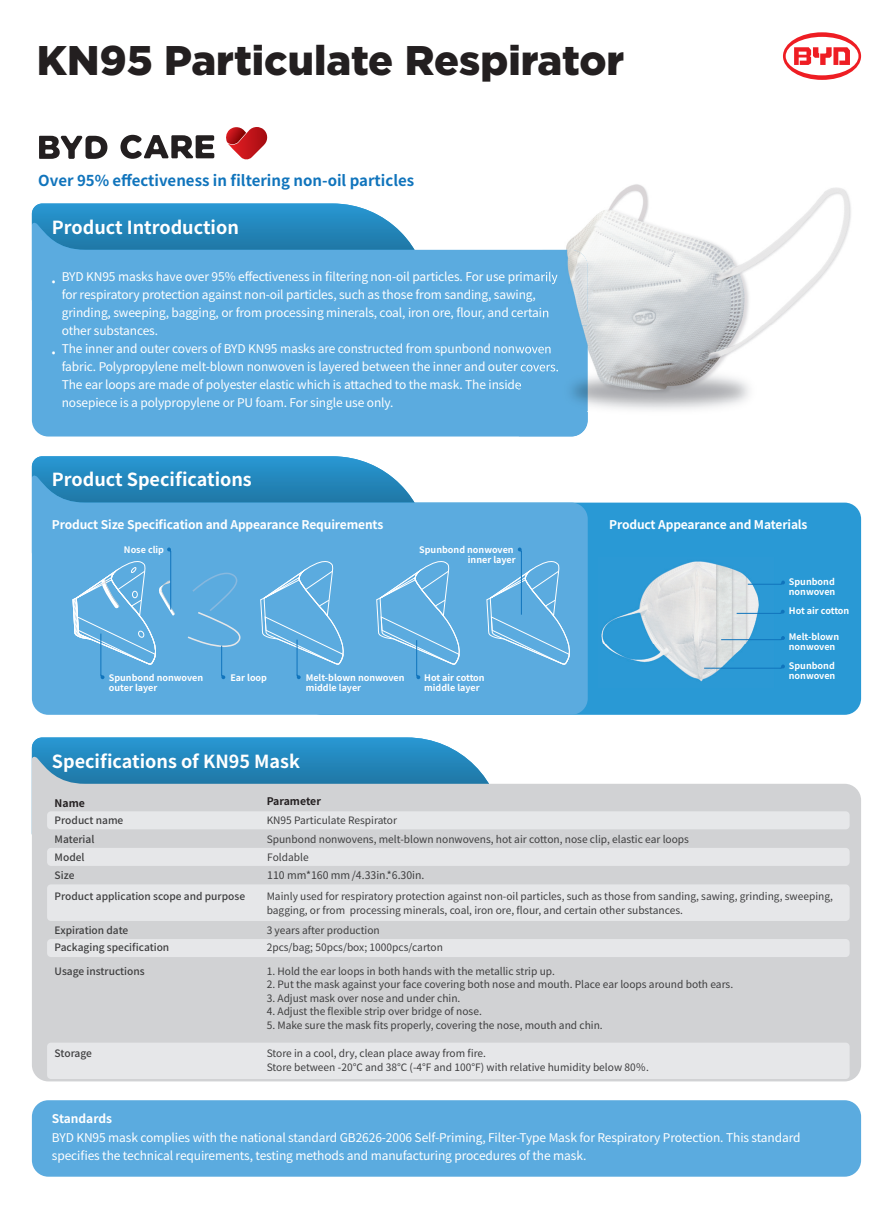
<style>
.page{position:relative;width:893px;height:1212px;background:#fff}
.page>*{position:absolute;margin:0;border:0;box-sizing:border-box;transform-origin:0 0}
.t1{font:900 41.4px "Gotham";color:#231f20}
.t2{font:700 18px "Source Han Sans CN";color:#fff}
.t3{font:700 15px "Source Han Sans CN";color:#1074bc}
.t4{font:12px/18px "Source Han Sans CN";letter-spacing:-.01em;color:#fff}
.t5{font:700 12px "Source Han Sans CN";letter-spacing:-.01em;color:#fff}
.t6{font:10.5px "Source Han Sans CN";color:#3e3e3f}
.t7{font:700 10.5px "Source Han Sans CN";color:#231f20}
.t8{font:500 10.5px "Source Han Sans CN";color:#fff}
.t9{font:10.2px/13.5px "Source Han Sans CN";color:#3e3e3f}
.t10{font:500 10.2px/19.8px "Source Han Sans CN";color:#3e3e3f}
.t11{font:700 9px/10.5px "Source Han Sans CN";color:#fff}
.t12{font:700 9px "Source Han Sans CN";letter-spacing:-.02em;color:#fff}
</style>
<div class="page">
<div style="left:588px;top:502px;width:273px;height:213px;background:#2999d5"></div>
<svg style="left:32px;top:203px;width:357px;height:19px;background:#3498cd"></svg>
<svg style="left:32px;top:222px;width:510px;height:214px;background:#5baadc"></svg>
<svg style="left:783px;top:32px;width:78px;height:48px"></svg>
<div style="left:32px;top:1100px;width:829px;height:77px;background:#5babdf;border-radius:16px"></div>
<svg style="left:32px;top:737px;width:432px;height:19px;background:#3297cd"></svg>
<svg style="left:32px;top:756px;width:829px;height:325px;background:#c7cfd4"></svg>
<div style="left:47px;top:811px;width:803px;height:18px;background:#e6e7e9;border-radius:4px"></div>
<div style="left:47px;top:848px;width:803px;height:18px;background:#e6e7e9;border-radius:4px"></div>
<div style="left:47px;top:884px;width:803px;height:37px;background:#e6e7e9;border-radius:4px"></div>
<div style="left:47px;top:939px;width:803px;height:18px;background:#e6e7e9;border-radius:4px"></div>
<div style="left:47px;top:1042px;width:803px;height:37px;background:#e6e7e9;border-radius:4px"></div>
<div style="left:32px;top:502px;width:556px;height:213px;background:#5babdf"></div>
<img style="left:599px;top:558px;width:175px;height:129px">
<img style="left:519px;top:436px;width:56px;height:1px">
<div style="left:519px;top:325px;width:69px;height:111px;background:#5babdf"></div>
<img style="left:519px;top:344px;width:23px;height:12px">
<img style="left:519px;top:362px;width:23px;height:12px">
<svg style="left:519px;top:380px;width:2px;height:12px"></svg>
<hr style="left:101px;top:633px;width:1px;height:43px;background:#1074bc">
<svg style="left:101px;top:673px;width:3px;height:6px"></svg>
<hr style="left:297px;top:640px;width:1px;height:36px;background:#1074bc">
<svg style="left:297px;top:673px;width:4px;height:6px"></svg>
<svg style="left:221px;top:673px;width:4px;height:6px"></svg>
<hr style="left:416px;top:640px;width:1px;height:36px;background:#1074bc">
<svg style="left:416px;top:673px;width:4px;height:6px"></svg>
<svg style="left:486px;top:547px;width:85px;height:119px;background:#66b0e0"></svg>
<hr style="left:748px;top:584px;width:34px;height:1px;background:#1074bc">
<svg style="left:779px;top:581px;width:6px;height:3px"></svg>
<hr style="left:737px;top:613px;width:44px;height:1px;background:#1074bc">
<svg style="left:779px;top:610px;width:6px;height:3px"></svg>
<hr style="left:704px;top:668px;width:77px;height:1px;background:#1074bc">
<svg style="left:779px;top:664px;width:6px;height:4px"></svg>
<hr style="left:721px;top:639px;width:60px;height:1px;background:#1074bc">
<svg style="left:779px;top:636px;width:6px;height:4px"></svg>
<svg style="left:32px;top:456px;width:428px;height:210px;background:#5caada"></svg>
<hr style="left:221px;top:645px;width:1px;height:31px;background:#1074bc">
<img style="left:542px;top:184px;width:191px;height:129px">
<img style="left:733px;top:187px;width:118px;height:138px">
<img style="left:588px;top:313px;width:145px;height:12px">
<img style="left:542px;top:250px;width:46px;height:75px">
<img style="left:542px;top:272px;width:15px;height:12px">
<svg style="left:542px;top:308px;width:7px;height:12px"></svg>
<img style="left:542px;top:325px;width:229px;height:86px">
<svg style="left:542px;top:344px;width:9px;height:12px"></svg>
<img style="left:542px;top:362px;width:17px;height:12px">
<svg style="left:39px;top:136px;width:68px;height:23px"></svg>
<svg style="left:120px;top:135px;width:94px;height:24px"></svg>
<svg style="left:226px;top:127px;width:42px;height:33px"></svg>
<h1 class="t1" style="left:37px;top:37px;width:589px">KN95 Particulate Respirator</h1>
<p class="t3" style="left:38px;top:172px;width:377px">Over 95% effectiveness in filtering non-oil particles</p>
<h2 class="t2" style="left:52px;top:217px;width:188px">Product Introduction</h2>
<p class="t4" style="left:62px;top:268px;width:499px">BYD KN95 masks have over 95% effectiveness in filtering non-oil particles. For use primarily for respiratory protection against non-oil particles, such as those from sanding, sawing, grinding, sweeping, bagging, or from processing minerals, coal, iron ore, flour, and certain other substances.<br>The inner and outer covers of BYD KN95 masks are constructed from spunbond nonwoven fabric. Polypropylene melt-blown nonwoven is layered between the inner and outer covers.<br>The ear loops are made of polyester elastic which is attached to the mask. The inside nosepiece is a polypropylene or PU foam. For single use only.</p>
<p class="t8" style="left:52px;top:275px;width:5px">•</p>
<p class="t8" style="left:52px;top:346px;width:5px">•</p>
<h2 class="t2" style="left:52px;top:470px;width:201px">Product Specifications</h2>
<p class="t5" style="left:52px;top:518px;width:333px">Product Size Specification and Appearance Requirements</p>
<p class="t5" style="left:609px;top:518px;width:200px">Product Appearance and Materials</p>
<p class="t11" style="left:124px;top:544px;width:42px">Nose clip</p>
<p class="t11" style="left:419px;top:544px;width:98px;text-align:right">Spunbond nonwoven inner layer</p>
<p class="t11" style="left:109px;top:672px;width:96px">Spunbond nonwoven outer layer</p>
<p class="t11" style="left:306px;top:672px;width:100px">Melt-blown nonwoven middle layer</p>
<p class="t11" style="left:424px;top:672px;width:62px">Hot air cotton middle layer</p>
<p class="t11" style="left:230px;top:672px;width:38px">Ear loop</p>
<h2 class="t2" style="left:52px;top:751px;width:250px">Specifications of KN95 Mask</h2>
<p class="t7" style="left:55px;top:797px;width:32px">Name</p>
<p class="t10" style="left:55px;top:810px;width:70px">Product name<br>Material</p>
<p class="t10" style="left:55px;top:848px;width:31px;line-height:18.1px">Model<br>Size</p>
<p class="t7" style="left:267px;top:796px;width:56px">Parameter</p>
<p class="t9" style="left:267px;top:810px;width:424px;line-height:19.8px">KN95 Particulate Respirator<br>Spunbond nonwovens, melt-blown nonwovens, hot air cotton, nose clip, elastic ear loops</p>
<p class="t9" style="left:267px;top:850px;width:43px">Foldable</p>
<p class="t6" style="left:267px;top:869px;width:159px">110 mm*160 mm/4.33in.*6.30in.</p>
<p class="t11" style="left:789px;top:576px;width:48px">Spunbond nonwoven</p>
<p class="t12" style="left:789px;top:606px;width:62px">Hot air cotton</p>
<p class="t11" style="left:789px;top:631px;width:52px">Melt-blown nonwoven</p>
<p class="t11" style="left:789px;top:660px;width:48px">Spunbond nonwoven</p>
<p class="t10" style="left:55px;top:886px;width:192px">Product application scope and purpose</p>
<p class="t9" style="left:267px;top:890px;width:568px">Mainly used for respiratory protection against non-oil particles, such as those from sanding, sawing, grinding, sweeping, bagging, or from processing minerals, coal, iron ore, flour, and certain other substances.</p>
<p class="t10" style="left:55px;top:921px;width:116px;line-height:17.5px">Expiration date<br>Packaging specification</p>
<p class="t10" style="left:55px;top:961px;width:92px">Usage instructions</p>
<p class="t10" style="left:55px;top:1044px;width:39px">Storage</p>
<p class="t9" style="left:267px;top:921px;width:178px;line-height:17.5px">3 years after production<br>2pcs/bag; 50pcs/box; 1000pcs/carton</p>
<p class="t9" style="left:267px;top:964px;width:290px">1. Hold the ear loops in both hands with the metallic strip up.</p>
<p class="t9" style="left:267px;top:978px;width:468px">2. Put the mask against your face covering both nose and mouth. Place ear loops around both ears.</p>
<p class="t9" style="left:267px;top:991px;width:195px">3. Adjust mask over nose and under chin.</p>
<p class="t9" style="left:267px;top:1005px;width:217px">4. Adjust the flexible strip over bridge of nose.</p>
<p class="t9" style="left:267px;top:1018px;width:338px">5. Make sure the mask fits properly, covering the nose, mouth and chin.</p>
<p class="t9" style="left:267px;top:1047px;width:384px">Store in a cool, dry, clean place away from fire.<br>Store between -20℃ and 38℃ (-4°F and 100°F) with relative humidity below 80％.</p>
<p class="t5" style="left:52px;top:1111px;width:62px">Standards</p>
<p class="t4" style="left:52px;top:1128px;width:750px">BYD KN95 mask complies with the national standard GB2626-2006 Self-Priming, Filter-Type Mask for Respiratory Protection. This standard specifies the technical requirements, testing methods and manufacturing procedures of the mask.</p>
</div>
